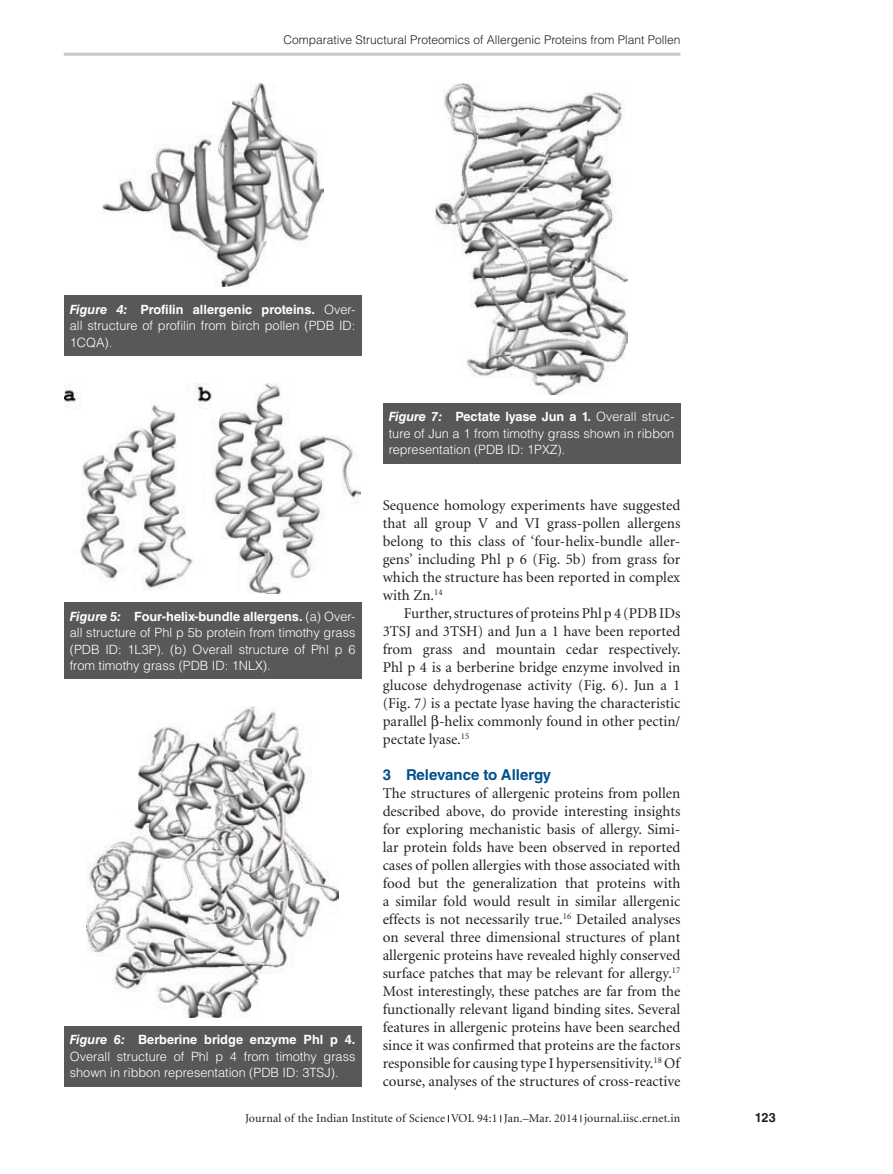
<style>
.page{position:relative;width:893px;height:1174px;background:#fff}
.page>*{position:absolute;margin:0;border:0;box-sizing:border-box;transform-origin:0 0}
.t1{font:15px/18px "Minion";color:#231f20;text-align:justify}
.t2{font:700 15px "Helvetica LT Std";color:#014f8b}
.t3{font:300 12.75px/16.5px "Helvetica LT Std";color:#fff;text-align:justify}
.t4{font:700 12.75px "Helvetica LT Std";color:#231f20}
.t5{font:12px "Minion";letter-spacing:.01em;color:#231f20}
.t6{font:300 12px "Helvetica LT Std";color:#231f20}
.s1{font-weight:700;font-style:italic}
.s2{font-weight:700}
.s3{font-style:italic}
</style>
<div class="page">
<hr style="left:64px;top:53px;width:616px;height:3px;background:#c7c8ca">
<div style="left:64px;top:295px;width:297px;height:60px;background:#57585a"></div>
<img style="left:102px;top:84px;width:221px;height:202px">
<div style="left:64px;top:602px;width:297px;height:77px;background:#57585a"></div>
<img style="left:65px;top:383px;width:296px;height:210px">
<div style="left:64px;top:1026px;width:297px;height:60px;background:#57585a"></div>
<img style="left:87px;top:706px;width:251px;height:311px">
<div style="left:383px;top:403px;width:297px;height:60px;background:#57585a"></div>
<img style="left:435px;top:83px;width:193px;height:311px">
<p class="t6" style="left:284px;top:32px;width:398px">Comparative Structural Proteomics of Allergenic Proteins from Plant Pollen</p>
<p class="t3" style="left:70px;top:301px;width:287px"><span class="s1">Figure 4:</span> <span class="s2">Profilin allergenic proteins.</span> Over&shy;all structure of profilin from birch pollen (PDB ID:<br>1CQA).</p>
<p class="t3" style="left:70px;top:608px;width:287px"><span class="s1">Figure 5:</span> <span class="s2">Four-helix-bundle allergens.</span> (a) Over&shy;all structure of Phl p 5b protein from timothy grass (PDB ID: 1L3P). (b) Overall structure of Phl p 6 from timothy grass (PDB ID: 1NLX).</p>
<p class="t3" style="left:70px;top:1031px;width:287px"><span class="s1">Figure 6:</span> <span class="s2">Berberine bridge enzyme Phl p 4.<br></span>Overall structure of Phl p 4 from timothy grass shown in ribbon representation (PDB ID: 3TSJ).</p>
<p class="t3" style="left:389px;top:408px;width:287px"><span class="s1">Figure 7:</span> <span class="s2">Pectate lyase Jun a 1.</span> Overall struc&shy;ture of Jun a 1 from timothy grass shown in ribbon representation (PDB ID: 1PXZ).</p>
<p class="t1" style="left:383px;top:497px;width:299px">Sequence homology experiments have suggested that all group V and VI grass-pollen allergens belong to this class of ‘four-helix-bundle aller&shy;gens’ including Phl p 6 (Fig. 5b) from grass for which the structure has been reported in complex with Zn.<sup>14</sup></p>
<p class="t1" style="left:383px;top:605px;width:300px;text-indent:21px">Further, structures of proteins Phl p 4 (PDB IDs 3TSJ and 3TSH) and Jun a 1 have been reported from grass and mountain cedar respectively.<br>Phl p 4 is a berberine bridge enzyme involved in glucose dehydrogenase activity (Fig. 6). Jun a 1 (Fig. 7<span class="s3">)</span> is a pectate lyase having the characteristic parallel -helix commonly found in other pectin/ pectate lyase.<sup>15</sup></p>
<p class="t2" style="left:383px;top:766px;width:170px">3 Relevance to Allergy</p>
<p class="t1" style="left:383px;top:785px;width:299px">The structures of allergenic proteins from pollen described above, do provide interesting insights for exploring mechanistic basis of allergy. Simi&shy;lar protein folds have been observed in reported cases of pollen allergies with those associated with food but the generalization that proteins with a similar fold would result in similar allergenic effects is not necessarily true.<sup>16</sup> Detailed analyses on several three dimensional structures of plant allergenic proteins have revealed highly conserved surface patches that may be relevant for allergy.<sup>17<br></sup>Most interestingly, these patches are far from the functionally relevant ligand binding sites. Several features in allergenic proteins have been searched since it was confirmed that proteins are the factors responsible for causing type I hypersensitivity.<sup>18</sup> Of course, analyses of the structures of cross-reactive</p>
<p class="t5" style="left:245px;top:1112px;width:437px">Journal of the Indian Institute of Science VOL 94:1 Jan.–Mar. 2014 journal.iisc.ernet.in</p>
<p class="t4" style="left:755px;top:1110px;width:23px">123</p>
</div>
